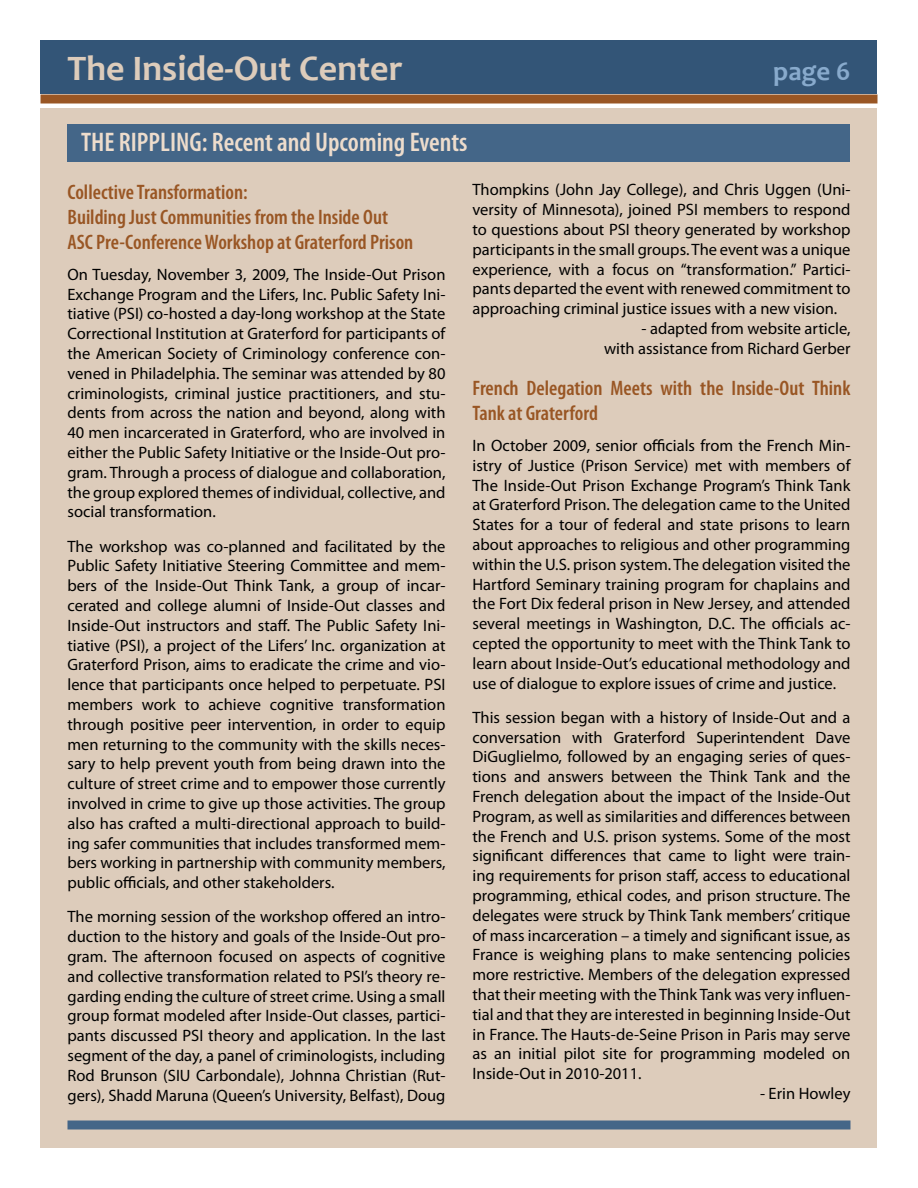
<style>
.page{position:relative;width:918px;height:1188px;background:#fff}
.page>*{position:absolute;margin:0;border:0;box-sizing:border-box;transform-origin:0 0}
.t1{font:700 36px "Candara";color:#dcb}
.t2{font:600 condensed 27px "Myriad Pro";color:#eddccc}
.t3{font:700 27px "Candara";color:#8ac}
.t4{font:600 condensed 21px/25.2px "Myriad Pro";color:#995624}
.t5{font:16.5px/19.8px "Myriad Pro";color:#000;text-align:justify}
</style>
<div class="page">
<div style="left:40px;top:94px;width:838px;height:10px;background:#995624"></div>
<div style="left:40px;top:40px;width:838px;height:54px;background:#357"></div>
<div style="left:40px;top:108px;width:838px;height:1040px;background:#dcb"></div>
<div style="left:68px;top:124px;width:782px;height:37px;background:#468"></div>
<div style="left:68px;top:1120px;width:782px;height:10px;background:#468"></div>
<h1 class="t1" style="left:68px;top:47px;width:337px">The Inside-Out Center</h1>
<h2 class="t3" style="left:773px;top:55px;width:79px">page 6</h2>
<h2 class="t2" style="left:81px;top:125px;width:388px">THE RIPPLING: Recent and Upcoming Events</h2>
<p class="t4" style="left:68px;top:179px;width:347px">Collective Transformation:<br>Building Just Communities from the Inside Out<br>ASC Pre-Conference Workshop at Graterford Prison</p>
<p class="t5" style="left:68px;top:264px;width:380px">On Tuesday, November 3, 2009, The Inside-Out Prison Exchange Program and the Lifers, Inc. Public Safety Ini&shy;tiative (PSI) co-hosted a day-long workshop at the State Correctional Institution at Graterford for participants of the American Society of Criminology conference con&shy;vened in Philadelphia. The seminar was attended by 80 criminologists, criminal justice practitioners, and stu&shy;dents from across the nation and beyond, along with 40 men incarcerated in Graterford, who are involved in either the Public Safety Initiative or the Inside-Out pro&shy;gram. Through a process of dialogue and collaboration, the group explored themes of individual, collective, and social transformation.</p>
<p class="t5" style="left:68px;top:536px;width:380px">The workshop was co-planned and facilitated by the Public Safety Initiative Steering Committee and mem&shy;bers of the Inside-Out Think Tank, a group of incar&shy;cerated and college alumni of Inside-Out classes and Inside-Out instructors and staff. The Public Safety Ini&shy;tiative (PSI), a project of the Lifers’ Inc. organization at Graterford Prison, aims to eradicate the crime and vio&shy;lence that participants once helped to perpetuate. PSI members work to achieve cognitive transformation through positive peer intervention, in order to equip men returning to the community with the skills neces&shy;sary to help prevent youth from being drawn into the culture of street crime and to empower those currently involved in crime to give up those activities. The group also has crafted a multi-directional approach to build&shy;ing safer communities that includes transformed mem&shy;bers working in partnership with community members, public officials, and other stakeholders.</p>
<p class="t5" style="left:68px;top:907px;width:380px">The morning session of the workshop offered an intro&shy;duction to the history and goals of the Inside-Out pro&shy;gram. The afternoon focused on aspects of cognitive and collective transformation related to PSI’s theory re&shy;garding ending the culture of street crime. Using a small group format modeled after Inside-Out classes, partici&shy;pants discussed PSI theory and application. In the last segment of the day, a panel of criminologists, including Rod Brunson (SIU Carbondale), Johnna Christian (Rut&shy;gers), Shadd Maruna (Queen’s University, Belfast), Doug</p>
<p class="t5" style="left:472px;top:180px;width:380px">Thompkins (John Jay College), and Chris Uggen (Uni&shy;versity of Minnesota), joined PSI members to respond to questions about PSI theory generated by workshop participants in the small groups. The event was a unique experience, with a focus on “transformation.” Partici&shy;pants departed the event with renewed commitment to approaching criminal justice issues with a new vision.</p>
<p class="t5" style="left:604px;top:318px;width:248px;text-align:right">- adapted from website article,<br>with assistance from Richard Gerber</p>
<p class="t4" style="left:472px;top:375px;width:379px">French Delegation Meets with the Inside-Out Think<br>Tank at Graterford</p>
<p class="t5" style="left:472px;top:435px;width:380px">In October 2009, senior officials from the French Min&shy;istry of Justice (Prison Service) met with members of The Inside-Out Prison Exchange Program’s Think Tank at Graterford Prison. The delegation came to the United States for a tour of federal and state prisons to learn about approaches to religious and other programming within the U.S. prison system. The delegation visited the Hartford Seminary training program for chaplains and the Fort Dix federal prison in New Jersey, and attended several meetings in Washington, D.C. The officials ac&shy;cepted the opportunity to meet with the Think Tank to learn about Inside-Out’s educational methodology and use of dialogue to explore issues of crime and justice.</p>
<p class="t5" style="left:472px;top:707px;width:380px">This session began with a history of Inside-Out and a conversation with Graterford Superintendent Dave DiGuglielmo, followed by an engaging series of ques&shy;tions and answers between the Think Tank and the French delegation about the impact of the Inside-Out Program, as well as similarities and differences between the French and U.S. prison systems. Some of the most significant differences that came to light were train&shy;ing requirements for prison staff, access to educational programming, ethical codes, and prison structure. The delegates were struck by Think Tank members’ critique of mass incarceration – a timely and significant issue, as France is weighing plans to make sentencing policies more restrictive. Members of the delegation expressed that their meeting with the Think Tank was very influen&shy;tial and that they are interested in beginning Inside-Out in France. The Hauts-de-Seine Prison in Paris may serve as an initial pilot site for programming modeled on Inside-Out in 2010-2011.</p>
<p class="t5" style="left:760px;top:1083px;width:92px">- Erin Howley</p>
</div>
